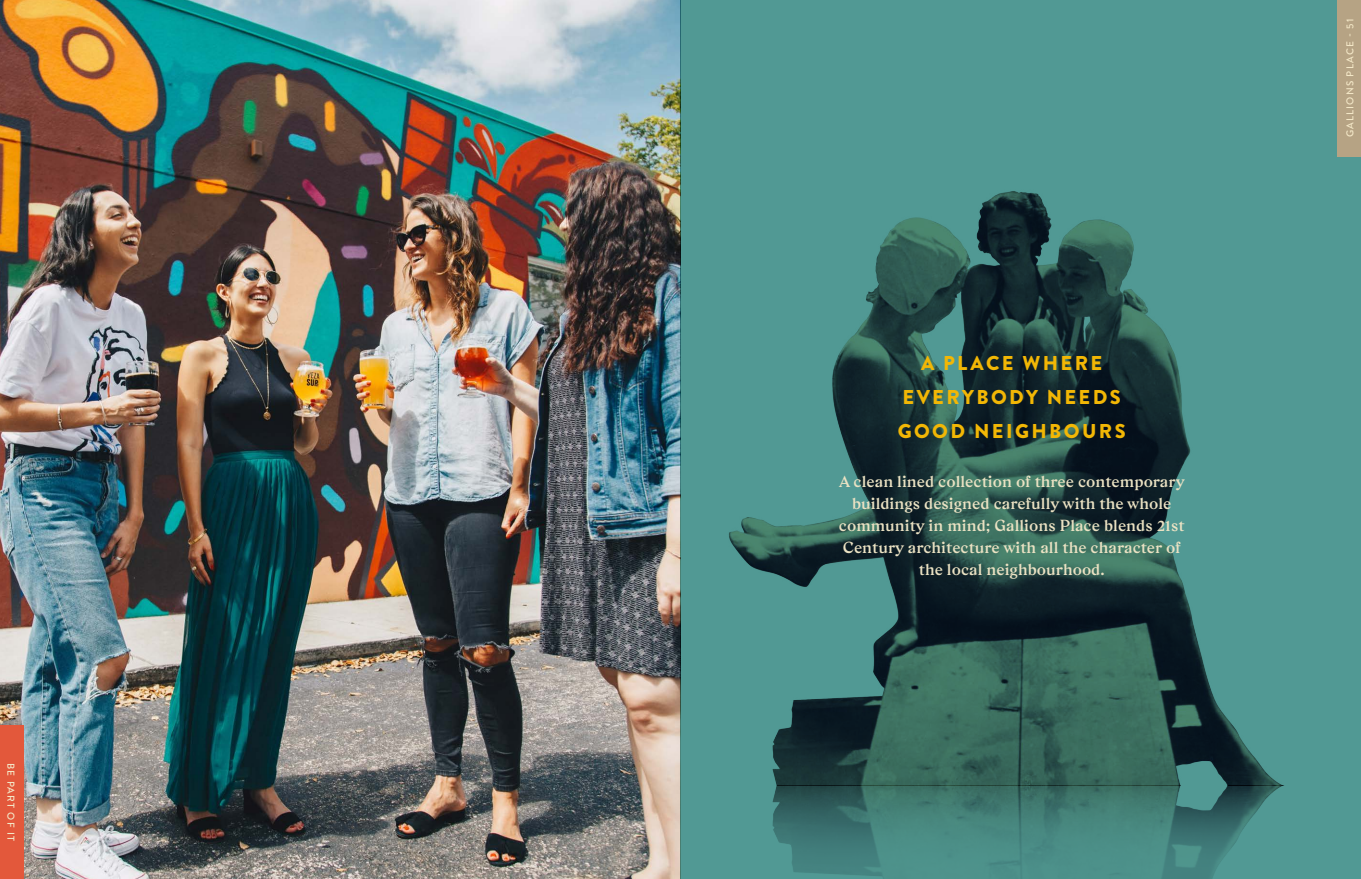
<style>
.page{position:relative;width:1361px;height:879px;background:#fff}
.page>*{position:absolute;margin:0;border:0;box-sizing:border-box;transform-origin:0 0}
.t1{font:900 20px/34px "Brandon Grotesque";letter-spacing:.12em;color:#f2b705;text-align:center}
.t2{font:600 16px/22px "Gza";color:#ebe2c3;text-align:center}
.t3{font:500 10px "Brandon Grotesque";letter-spacing:.12em;color:#f3e7c7}
</style>
<div class="page">
<img style="left:0;top:0;width:680px;height:879px">
<div style="left:680px;top:0;width:681px;height:879px;background:#519994"></div>
<img style="left:729px;top:191px;width:555px;height:688px">
<div style="left:0;top:725px;width:24px;height:154px;background:#e3583b"></div>
<div style="left:1337px;top:0;width:24px;height:156px;background:#b6a384"></div>
<p class="t3" style="left:18px;top:763px;width:79px;rotate:90deg">BE PART OF IT</p>
<p class="t1" style="left:897px;top:347px;width:229px">A PLACE WHERE<br>EVERYBODY NEEDS<br>GOOD NEIGHBOURS</p>
<p class="t2" style="left:839px;top:469px;width:347px">A clean lined collection of three contemporary buildings designed carefully with the whole community in mind; Gallions Place blends 21st Century architecture with all the character of the local neighbourhood.</p>
<p class="t3" style="left:1343px;top:137px;width:120px;rotate:-90deg">GALLIONS PLACE - 51</p>
</div>
